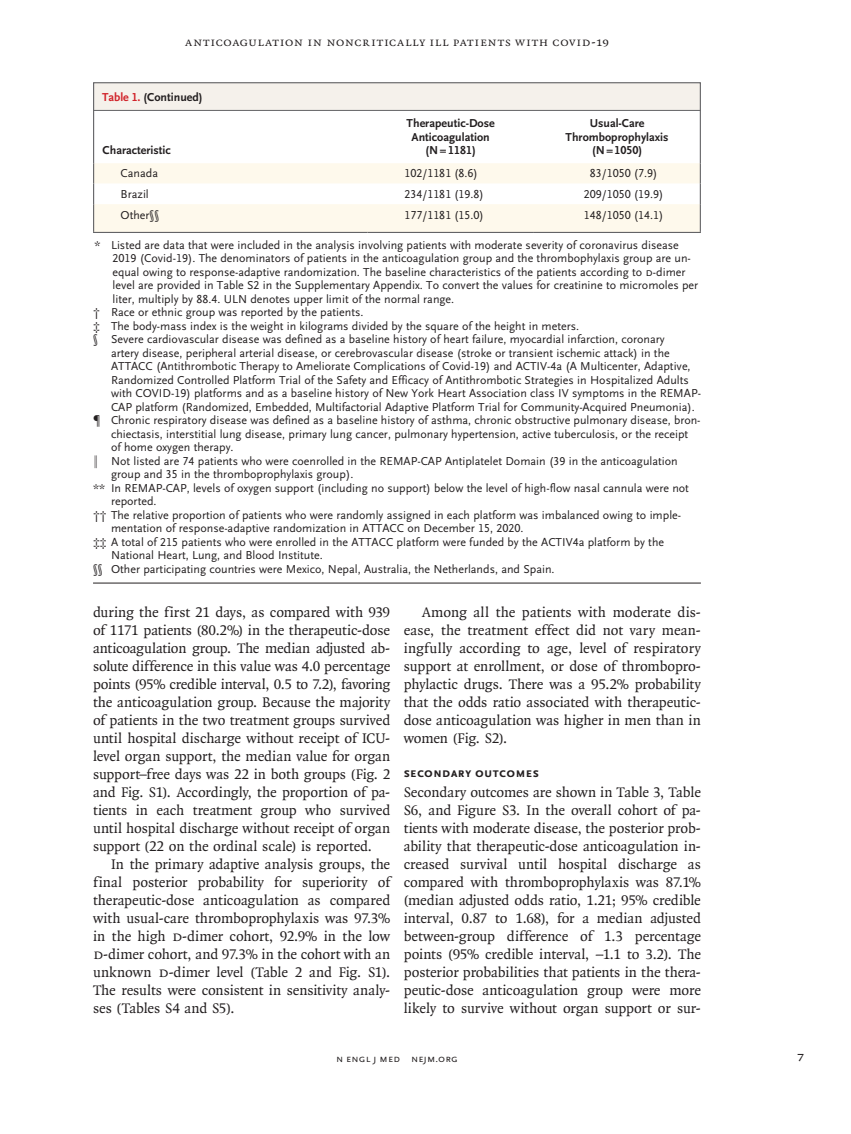
<style>
.page{position:relative;width:851px;height:1134px;background:#fff}
.page>*{position:absolute;margin:0;border:0;box-sizing:border-box;transform-origin:0 0}
.t1{font:15px/18px "OTNEJM Quadraat";letter-spacing:-.005em;color:#231f20;text-align:justify}
.t2{font:14.25px "OTNEJM Quadraat Cap";color:#231f20}
.t3{font:700 13.5px "OTNEJM Scala Sans Small LF Cap";letter-spacing:.02em;color:#231f20}
.t4{font:12.75px "OTNEJM Quadraat Small Cap";letter-spacing:.05em;color:#231f20}
.t5{font:12px "OTNEJM Scala Sans LF";color:#231f20}
.t6{font:700 12px/13.5px "OTNEJM Scala Sans LF";color:#231f20;text-align:center}
.t7{font:10.8px "OTNEJM Scala Sans LF Cap";letter-spacing:.01em;color:#231f20}
.s1{color:#d1232a}
.s2{font-family:"OTNEJM Scala Sans LF Small Cap"}
.s3{font-family:"OTNEJM Quadraat Small Cap"}
</style>
<div class="page">
<svg style="left:94px;top:163px;width:605px;height:69px;fill:#fef9ec"></svg>
<hr style="left:93px;top:110px;width:1px;height:53px;background:#636366">
<hr style="left:699px;top:110px;width:1px;height:53px;background:#636366">
<svg style="left:93px;top:163px;width:1px;height:69px"></svg>
<svg style="left:699px;top:163px;width:1px;height:69px"></svg>
<hr style="left:93px;top:232px;width:274px;height:1px;background:#636366">
<hr style="left:367px;top:232px;width:167px;height:1px;background:#636366">
<hr style="left:534px;top:232px;width:167px;height:1px;background:#636366">
<div style="left:93px;top:83px;width:607px;height:28px;background:#f5f1eb"></div>
<div style="left:93px;top:82px;width:607px;height:29px;border:1px solid #636366"></div>
<hr style="left:93px;top:110px;width:607px;height:1px;background:#636366">
<hr style="left:93px;top:583px;width:607px;height:1px;background:#231f20">
<p class="t4" style="left:185px;top:35px;width:425px">Anticoagulation in Noncritically Ill Patients with Covid-19</p>
<p class="t6" style="left:102px;top:90px;width:102px"><span class="s1">Table 1.</span> (Continued)</p>
<p class="t6" style="left:103px;top:144px;width:70px">Characteristic</p>
<p class="t6" style="left:406px;top:117px;width:90px">Therapeutic-Dose<br>Anticoagulation (N=1181)</p>
<p class="t6" style="left:565px;top:117px;width:104px">Usual-Care<br>Thromboprophylaxis (N=1050)</p>
<p class="t5" style="left:121px;top:167px;width:39px">Canada</p>
<p class="t5" style="left:404px;top:167px;width:75px">102/1181 (8.6)</p>
<p class="t5" style="left:590px;top:167px;width:69px">83/1050 (7.9)</p>
<p class="t5" style="left:121px;top:188px;width:30px">Brazil</p>
<p class="t5" style="left:404px;top:188px;width:81px">234/1181 (19.8)</p>
<p class="t5" style="left:584px;top:188px;width:81px">209/1050 (19.9)</p>
<p class="t5" style="left:121px;top:209px;width:40px">Other§§</p>
<p class="t5" style="left:404px;top:209px;width:81px">177/1181 (15.0)</p>
<p class="t5" style="left:584px;top:209px;width:81px">148/1050 (14.1)</p>
<p class="t5" style="left:94px;top:238px;width:585px">* Listed are data that were included in the analysis involving patients with moderate severity of coronavirus disease</p>
<p class="t5" style="left:112px;top:252px;width:580px">2019 (Covid-19). The denominators of patients in the anticoagulation group and the thrombophylaxis group are un-</p>
<p class="t5" style="left:112px;top:265px;width:574px">equal owing to response-adaptive randomization. The baseline characteristics of the patients according to <span class="s2">d</span>-dimer</p>
<p class="t5" style="left:112px;top:279px;width:587px">level are provided in Table S2 in the Supplementary Appendix. To convert the values for creatinine to micromoles per</p>
<p class="t5" style="left:112px;top:292px;width:343px">liter, multiply by 88.4. ULN denotes upper limit of the normal range.</p>
<p class="t5" style="left:93px;top:306px;width:272px">† Race or ethnic group was reported by the patients.</p>
<p class="t5" style="left:93px;top:319px;width:487px">‡ The body-mass index is the weight in kilograms divided by the square of the height in meters.</p>
<p class="t5" style="left:93px;top:333px;width:573px">§ Severe cardiovascular disease was defined as a baseline history of heart failure, myocardial infarction, coronary</p>
<p class="t5" style="left:111px;top:346px;width:560px">artery disease, peripheral arterial disease, or cerebrovascular disease (stroke or transient ischemic attack) in the</p>
<p class="t5" style="left:111px;top:360px;width:581px">ATTACC (Antithrombotic Therapy to Ameliorate Complications of Covid-19) and ACTIV-4a (A Multicenter, Adaptive,</p>
<p class="t5" style="left:111px;top:373px;width:579px">Randomized Controlled Platform Trial of the Safety and Efficacy of Antithrombotic Strategies in Hospitalized Adults</p>
<p class="t5" style="left:111px;top:387px;width:591px">with COVID-19) platforms and as a baseline history of New York Heart Association class IV symptoms in the REMAP-</p>
<p class="t5" style="left:111px;top:400px;width:585px">CAP platform (Randomized, Embedded, Multifactorial Adaptive Platform Trial for Community-Acquired Pneumonia).</p>
<p class="t5" style="left:93px;top:414px;width:609px">¶ Chronic respiratory disease was defined as a baseline history of asthma, chronic obstructive pulmonary disease, bron-</p>
<p class="t5" style="left:111px;top:427px;width:578px">chiectasis, interstitial lung disease, primary lung cancer, pulmonary hypertension, active tuberculosis, or the receipt</p>
<p class="t5" style="left:111px;top:441px;width:124px">of home oxygen therapy.</p>
<p class="t5" style="left:93px;top:454px;width:586px">‖ Not listed are 74 patients who were coenrolled in the REMAP-CAP Antiplatelet Domain (39 in the anticoagulation</p>
<p class="t5" style="left:111px;top:468px;width:244px">group and 35 in the thromboprophylaxis group).</p>
<p class="t5" style="left:93px;top:481px;width:597px">** In REMAP-CAP, levels of oxygen support (including no support) below the level of high-flow nasal cannula were not</p>
<p class="t5" style="left:111px;top:495px;width:47px">reported.</p>
<p class="t5" style="left:93px;top:508px;width:589px">†† The relative proportion of patients who were randomly assigned in each platform was imbalanced owing to imple-</p>
<p class="t5" style="left:111px;top:522px;width:414px">mentation of response-adaptive randomization in ATTACC on December 15, 2020.</p>
<p class="t5" style="left:93px;top:535px;width:572px">‡‡ A total of 215 patients who were enrolled in the ATTACC platform were funded by the ACTIV4a platform by the</p>
<p class="t5" style="left:111px;top:549px;width:213px">National Heart, Lung, and Blood Institute.</p>
<p class="t5" style="left:93px;top:562px;width:463px">§§ Other participating countries were Mexico, Nepal, Australia, the Netherlands, and Spain.</p>
<p class="t1" style="left:93px;top:603px;width:299px">during the first 21 days, as compared with 939 of 1171 patients (80.2%) in the therapeutic-dose anticoagulation group. The median adjusted ab&shy;solute difference in this value was 4.0 percentage points (95% credible interval, 0.5 to 7.2), favoring the anticoagulation group. Because the majority of patients in the two treatment groups survived until hospital discharge without receipt of ICU&shy;level organ support, the median value for organ support–free days was 22 in both groups (Fig. 2 and Fig. S1). Accordingly, the proportion of pa&shy;tients in each treatment group who survived until hospital discharge without receipt of organ support (22 on the ordinal scale) is reported.</p>
<p class="t1" style="left:93px;top:855px;width:299px;text-indent:18px">In the primary adaptive analysis groups, the final posterior probability for superiority of therapeutic-dose anticoagulation as compared with usual-care thromboprophylaxis was 97.3% in the high <span class="s3">d</span>-dimer cohort, 92.9% in the low <span class="s3">d</span>-dimer cohort, and 97.3% in the cohort with an unknown <span class="s3">d</span>-dimer level (Table 2 and Fig. S1).<br>The results were consistent in sensitivity analy&shy;ses (Tables S4 and S5).</p>
<p class="t1" style="left:403px;top:603px;width:299px;text-indent:18px">Among all the patients with moderate dis&shy;ease, the treatment effect did not vary mean&shy;ingfully according to age, level of respiratory support at enrollment, or dose of thrombopro&shy;phylactic drugs. There was a 95.2% probability that the odds ratio associated with therapeutic&shy;dose anticoagulation was higher in men than in women (Fig. S2).</p>
<p class="t3" style="left:404px;top:765px;width:137px">Secondary Outcomes</p>
<p class="t1" style="left:404px;top:783px;width:299px">Secondary outcomes are shown in Table 3, Table S6, and Figure S3. In the overall cohort of pa&shy;tients with moderate disease, the posterior prob&shy;ability that therapeutic-dose anticoagulation in&shy;creased survival until hospital discharge as compared with thromboprophylaxis was 87.1% (median adjusted odds ratio, 1.21; 95% credible interval, 0.87 to 1.68), for a median adjusted between-group difference of 1.3 percentage points (95% credible interval, −1.1 to 3.2). The posterior probabilities that patients in the thera&shy;peutic-dose anticoagulation group were more likely to survive without organ support or sur-</p>
<p class="t7" style="left:336px;top:1053px;width:123px">n engl j med nejm.org</p>
<p class="t2" style="left:797px;top:1048px;width:9px">7</p>
</div>
